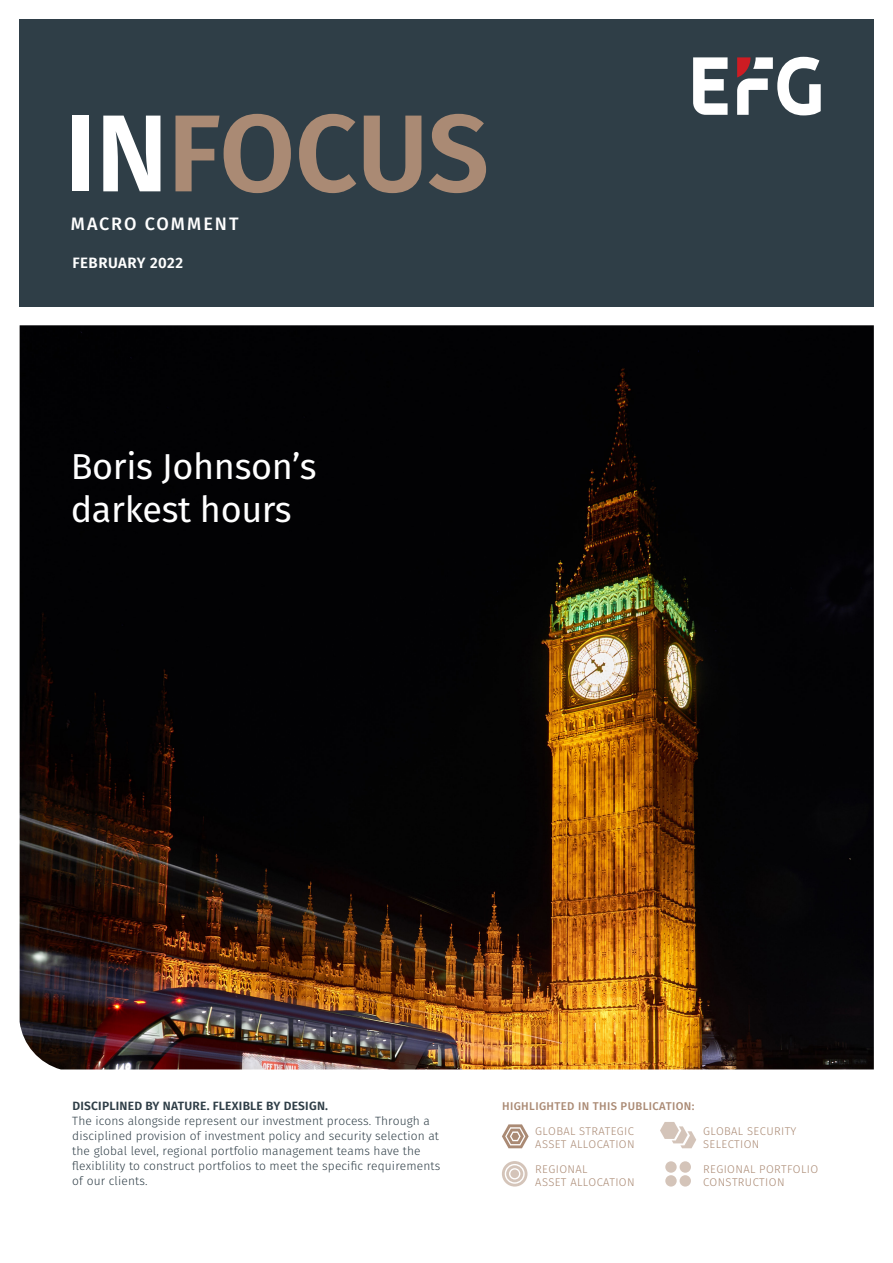
<style>
.page{position:relative;width:893px;height:1263px;background:#fff}
.page>*{position:absolute;margin:0;border:0;box-sizing:border-box;transform-origin:0 0}
._73_pt_Name__White{font:600 109.5px "Fira Sans";letter-spacing:-.01em;color:#aa8a74}
._24_pt_Caption_Black{font:36px/43.2px "Fira Sans";letter-spacing:-.01em;color:#fff}
._12_pt_Magazine_Titl{font:500 18px "Fira Sans";letter-spacing:.11em;color:#fff}
._10_pt_Date__White{font:600 15px "Fira Sans";letter-spacing:.03em;color:#fff}
._8_pt_Lead_Copy{font:300 12px/15px "Fira Sans";letter-spacing:.01em;color:#2f3e47}
._8_pt_Lead_Title{font:600 12px "Fira Sans";letter-spacing:.02em;color:#2f3e47}
._7_5_pt_Process__Bei{font:300 11.25px "Fira Sans";letter-spacing:.035em;color:#aa8a74}
._7_5_pt_Process__Bei-2{font:500 11.25px "Fira Sans";letter-spacing:.035em;color:#aa8a74}
.s1{color:#fff}
</style>
<div class="page">
<div style="left:19px;top:19px;width:855px;height:287px;background:#2f3e47"></div>
<svg style="left:693px;top:57px;width:35px;height:58px"></svg>
<svg style="left:737px;top:57px;width:84px;height:58px"></svg>
<img style="left:20px;top:325px;width:854px;height:744px">
<svg style="left:665px;top:1161px;width:12px;height:12px"></svg>
<div style="left:665px;top:1175px;width:12px;height:11px;background:#d4c4b9;border-radius:50%"></div>
<div style="left:680px;top:1161px;width:11px;height:12px;background:#d4c4b9;border-radius:50%"></div>
<div style="left:680px;top:1175px;width:11px;height:11px;background:#d4c4b9;border-radius:50%"></div>
<svg style="left:660px;top:1122px;width:36px;height:26px"></svg>
<svg style="left:502px;top:1124px;width:27px;height:24px"></svg>
<svg style="left:502px;top:1161px;width:25px;height:25px"></svg>
<svg style="left:510px;top:1169px;width:9px;height:9px"></svg>
<p class="_73_pt_Name__White" style="left:64px;top:63px;width:426px"><span class="s1">IN</span>FOCUS</p>
<p class="_12_pt_Magazine_Titl" style="left:71px;top:209px;width:169px">MACRO COMMENT</p>
<p class="_10_pt_Date__White" style="left:72px;top:250px;width:112px">FEBRUARY 2022</p>
<p class="_24_pt_Caption_Black" style="left:71px;top:444px;width:247px">Boris Johnson’s darkest hours</p>
<p class="_8_pt_Lead_Title" style="left:72px;top:1096px;width:257px">DISCIPLINED BY NATURE. FLEXIBLE BY DESIGN.</p>
<p class="_8_pt_Lead_Copy" style="left:72px;top:1113px;width:369px">The icons alongside represent our investment process. Through a disciplined provision of investment policy and security selection at the global level, regional portfolio management teams have the flexiblility to construct portfolios to meet the specific requirements of our clients.</p>
<p class="_7_5_pt_Process__Bei-2" style="left:502px;top:1097px;width:194px">HIGHLIGHTED IN THIS PUBLICATION:</p>
<p class="_7_5_pt_Process__Bei" style="left:535px;top:1123px;width:100px">GLOBAL STRATEGIC</p>
<p class="_7_5_pt_Process__Bei" style="left:535px;top:1136px;width:101px">ASSET ALLOCATION</p>
<p class="_7_5_pt_Process__Bei" style="left:535px;top:1161px;width:54px">REGIONAL</p>
<p class="_7_5_pt_Process__Bei" style="left:535px;top:1174px;width:101px">ASSET ALLOCATION</p>
<p class="_7_5_pt_Process__Bei" style="left:703px;top:1123px;width:95px">GLOBAL SECURITY</p>
<p class="_7_5_pt_Process__Bei" style="left:703px;top:1136px;width:58px">SELECTION</p>
<p class="_7_5_pt_Process__Bei" style="left:703px;top:1161px;width:117px">REGIONAL PORTFOLIO</p>
<p class="_7_5_pt_Process__Bei" style="left:703px;top:1174px;width:83px">CONSTRUCTION</p>
</div>
